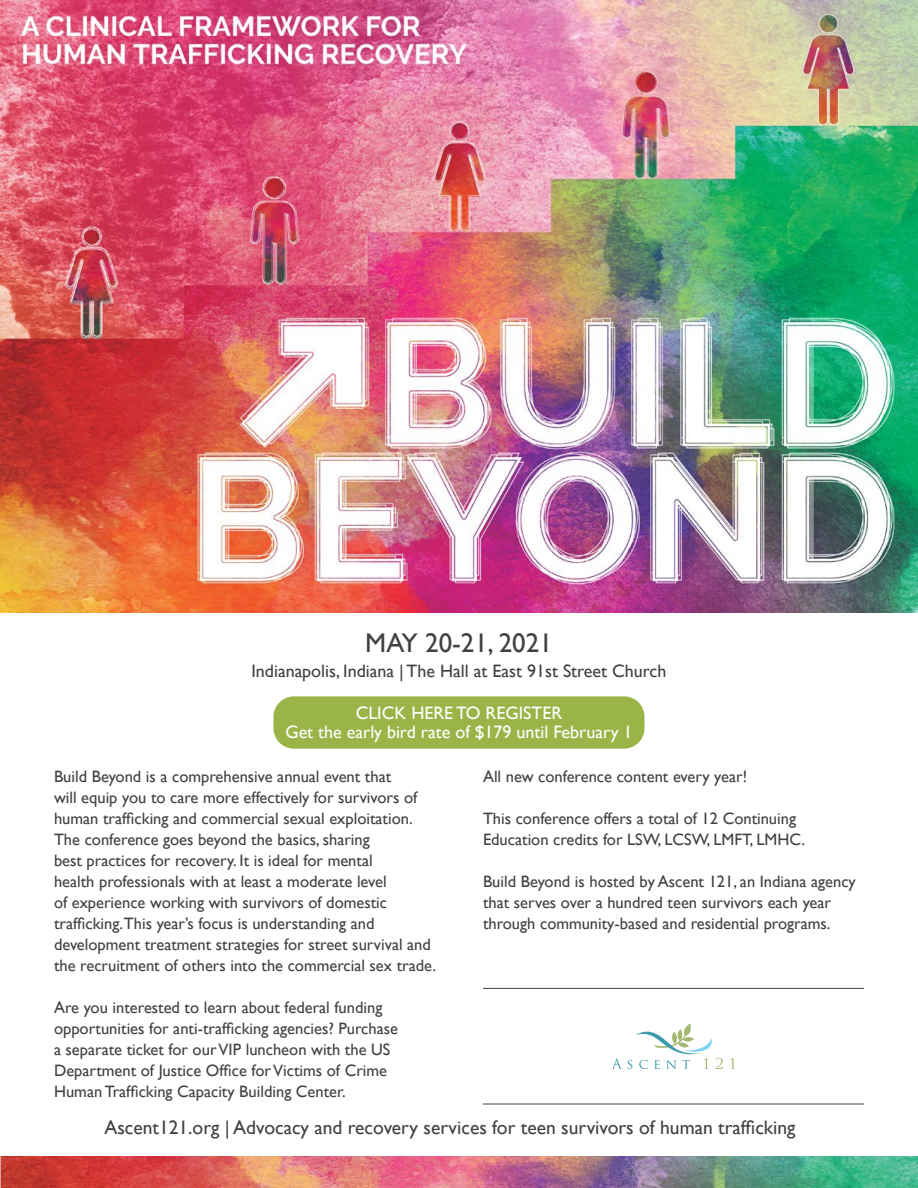
<style>
.page{position:relative;width:918px;height:1188px;background:#fff}
.page>*{position:absolute;margin:0;border:0;box-sizing:border-box;transform-origin:0 0}
.t1{font:700 27px "Gill Sans";color:#414042}
.t2{font:600 19.5px "Gill Sans";color:#414042}
.t3{font:700 18px "Gill Sans";color:#414042}
.t4{font:18px "Gill Sans";color:#fff}
.t5{font:700 18px "Gill Sans";color:#fff}
.t6{font:16.5px/21px "Gill Sans";color:#414042}
.s1{font-weight:400}
</style>
<div class="page">
<img style="left:0;top:0;width:918px;height:612px">
<svg style="left:730px;top:1058px;width:5px;height:11px"></svg>
<svg style="left:612px;top:1023px;width:111px;height:46px"></svg>
<img style="left:0;top:1156px;width:918px;height:32px">
<hr style="left:483px;top:988px;width:381px;height:1px;background:#414042">
<hr style="left:483px;top:1104px;width:381px;height:1px;background:#414042">
<div style="left:273px;top:696px;width:372px;height:53px;background:#9ab447;border-radius:20px"></div>
<h1 class="t1" style="left:365px;top:627px;width:189px">MAY 20-21, 2021</h1>
<p class="t3" style="left:251px;top:660px;width:417px">Indianapolis, Indiana | The Hall at East 91st Street Church</p>
<p class="t5" style="left:356px;top:702px;width:208px">CLICK HERE TO REGISTER</p>
<p class="t4" style="left:285px;top:722px;width:349px">Get the early bird rate of $179 until February 1</p>
<p class="t6" style="left:54px;top:765px;width:384px">Build Beyond is a comprehensive annual event that<br>will equip you to care more effectively for survivors of human trafficking and commercial sexual exploitation.<br>The conference goes beyond the basics, sharing<br>best practices for recovery. It is ideal for mental<br>health professionals with at least a moderate level<br>of experience working with survivors of domestic trafficking.This year’s focus is understanding and development treatment strategies for street survival and the recruitment of others into the commercial sex trade.</p>
<p class="t6" style="left:54px;top:996px;width:346px">Are you interested to learn about federal funding opportunities for anti-trafficking agencies? Purchase a separate ticket for our VIP luncheon with the US Department of Justice Office for Victims of Crime Human Trafficking Capacity Building Center.</p>
<p class="t6" style="left:483px;top:765px;width:266px">All new conference content every year!</p>
<p class="t6" style="left:483px;top:807px;width:324px">This conference offers a total of 12 Continuing<br>Education credits for LSW, LCSW, LMFT, LMHC.</p>
<p class="t6" style="left:483px;top:870px;width:374px">Build Beyond is hosted by Ascent 121, an Indiana agency that serves over a hundred teen survivors each year through community-based and residential programs.</p>
<p class="t2" style="left:104px;top:1116px;width:693px">Ascent121.org <span class="s1">|</span> Advocacy and recovery services for teen survivors of human trafficking</p>
</div>
